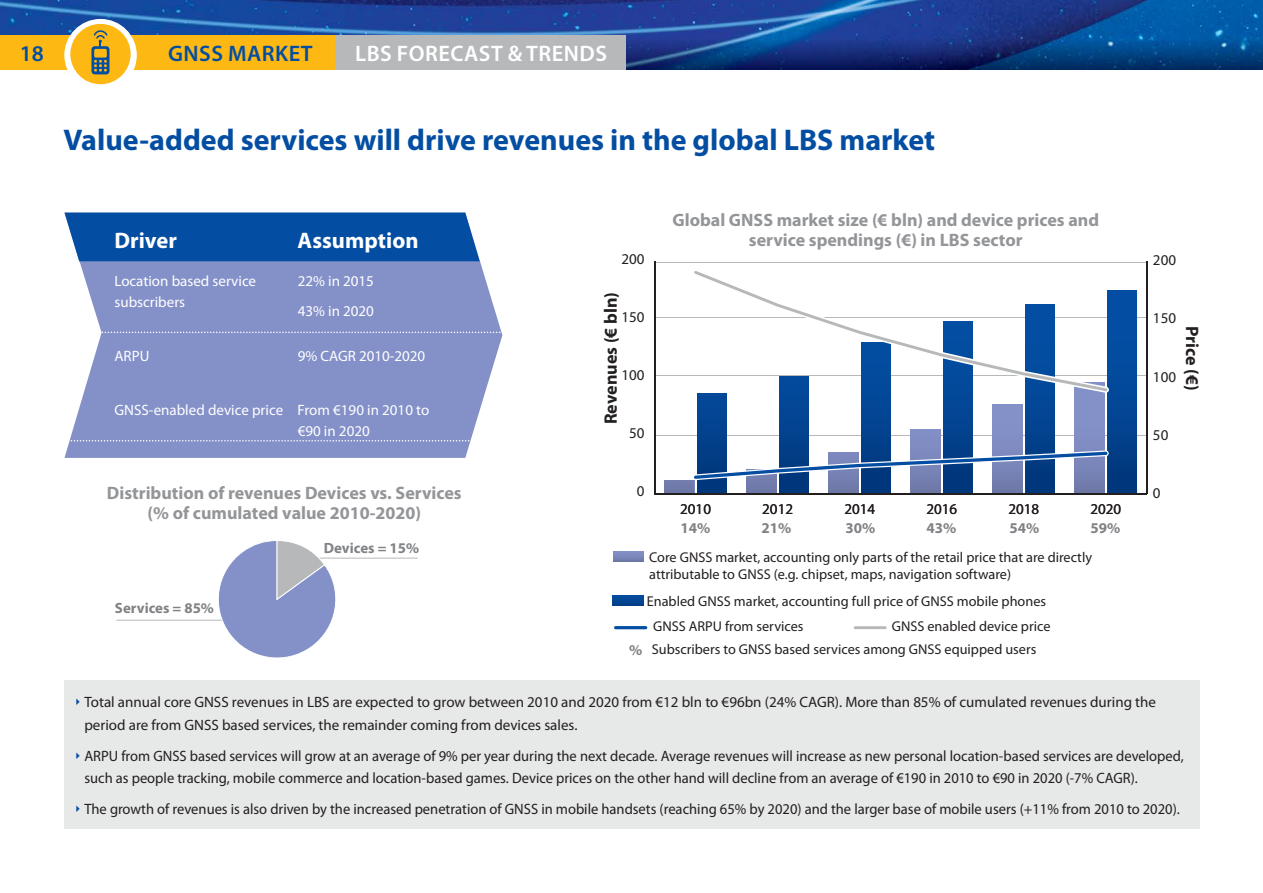
<style>
.page{position:relative;width:1263px;height:893px;background:#fff}
.page>*{position:absolute;margin:0;border:0;box-sizing:border-box;transform-origin:0 0}
.t1{font:700 30px "Myriad Pro";color:#034ea2}
.t2{font:600 22.5px "Myriad Pro";letter-spacing:.02em;color:#fff}
.t3{font:700 22.5px "Myriad Pro";color:#fff}
.t4{font:600 22.5px "Myriad Pro";letter-spacing:.02em;color:#034ea2}
.t5{font:700 18px/19.5px "Myriad Pro";color:#939598;text-align:center}
.t6{font:700 18px "Myriad Pro";color:#231f20}
.t7{font:15px/22.5px "Myriad Pro";color:#231f20}
.t8{font:15px/21px "Myriad Pro";color:#fff}
.t9{font:700 15px "Myriad Pro";color:#808285}
.t10{font:700 14.85px "Myriad Pro";color:#808285}
.t11{font:14.25px/23.1px "Myriad Pro";color:#231f20}
</style>
<div class="page">
<img style="left:0;top:69px;width:1263px;height:1px">
<img style="left:0;top:0;width:1263px;height:69px">
<div style="left:0;top:35px;width:337px;height:34px;background:#fdb813"></div>
<div style="left:335px;top:35px;width:290px;height:34px;background:#b6b8ba"></div>
<div style="left:64px;top:19px;width:73px;height:72px;background:#fff;border-radius:50%"></div>
<div style="left:70px;top:24px;width:61px;height:60px;background:#fdb813;border-radius:50%"></div>
<svg style="left:91px;top:30px;width:18px;height:44px"></svg>
<svg style="left:64px;top:261px;width:438px;height:197px;background:#8e99cc"></svg>
<svg style="left:64px;top:332px;width:436px;height:1px"></svg>
<svg style="left:68px;top:440px;width:434px;height:1px"></svg>
<div style="left:64px;top:213px;width:416px;height:48px;background:#034ea2"></div>
<hr style="left:655px;top:435px;width:492px;height:1px;background:#b6b8ba">
<hr style="left:655px;top:375px;width:492px;height:1px;background:#b6b8ba">
<hr style="left:655px;top:317px;width:492px;height:1px;background:#b6b8ba">
<hr style="left:655px;top:262px;width:492px;height:1px;background:#b6b8ba">
<svg style="left:614px;top:626px;width:34px;height:4px"></svg>
<svg style="left:853px;top:626px;width:34px;height:4px"></svg>
<img style="left:697px;top:394px;width:30px;height:99px">
<img style="left:779px;top:393px;width:30px;height:100px">
<img style="left:861px;top:393px;width:30px;height:100px">
<img style="left:943px;top:393px;width:30px;height:100px">
<img style="left:1025px;top:393px;width:30px;height:100px">
<img style="left:1107px;top:291px;width:30px;height:202px">
<img style="left:910px;top:429px;width:30px;height:64px">
<img style="left:993px;top:404px;width:29px;height:89px">
<img style="left:1075px;top:393px;width:29px;height:100px">
<img style="left:612px;top:596px;width:32px;height:10px">
<hr style="left:655px;top:493px;width:492px;height:2px;background:#231f20">
<hr style="left:1146px;top:262px;width:1px;height:232px;background:#231f20">
<hr style="left:654px;top:262px;width:1px;height:232px;background:#231f20">
<svg style="left:694px;top:450px;width:415px;height:30px"></svg>
<svg style="left:694px;top:271px;width:415px;height:122px"></svg>
<div style="left:64px;top:680px;width:1135px;height:149px;background:#e7e8e8"></div>
<hr style="left:116px;top:620px;width:111px;height:1px;background:#b6b8ba">
<hr style="left:307px;top:558px;width:111px;height:1px;background:#b6b8ba">
<svg style="left:209px;top:541px;width:135px;height:117px"></svg>
<h2 class="t4" style="left:20px;top:45px;width:26px">18</h2>
<h2 class="t4" style="left:168px;top:45px;width:146px">GNSS MARKET</h2>
<h2 class="t2" style="left:355px;top:45px;width:253px">LBS FORECAST &amp; TRENDS</h2>
<h1 class="t1" style="left:63px;top:129px;width:873px">Value-added services will drive revenues in the global LBS market</h1>
<p class="t5" style="left:672px;top:212px;width:428px">Global GNSS market size (€ bln) and device prices and</p>
<h2 class="t3" style="left:114px;top:231px;width:64px">Driver</h2>
<h2 class="t3" style="left:298px;top:231px;width:122px">Assumption</h2>
<p class="t5" style="left:749px;top:231px;width:275px">service spendings (€) in LBS sector</p>
<p class="t8" style="left:114px;top:271px;width:143px">Location based service subscribers</p>
<p class="t8" style="left:298px;top:267px;width:78px;line-height:29.5px">22% in 2015<br>43% in 2020</p>
<p class="t8" style="left:114px;top:346px;width:36px">ARPU</p>
<p class="t8" style="left:298px;top:346px;width:129px">9% CAGR 2010-2020</p>
<p class="t7" style="left:621px;top:248px;width:25px">200</p>
<p class="t6" style="left:604px;top:424px;width:134px;rotate:-90deg">Revenues (€ bln)</p>
<p class="t7" style="left:621px;top:307px;width:25px">150</p>
<p class="t7" style="left:621px;top:365px;width:25px">100</p>
<p class="t8" style="left:298px;top:400px;width:133px;text-indent:-183px">GNSS-enabled device price From €190 in 2010 to €90 in 2020</p>
<p class="t7" style="left:629px;top:423px;width:17px">50</p>
<p class="t5" style="left:107px;top:485px;width:356px">Distribution of revenues Devices vs. Services (% of cumulated value 2010-2020)</p>
<p class="t10" style="left:115px;top:603px;width:101px">Services = 85%</p>
<p class="t10" style="left:324px;top:542px;width:97px">Devices = 15%</p>
<p class="t7" style="left:637px;top:481px;width:9px">0</p>
<p class="t7" style="left:680px;top:499px;width:32px">2010</p>
<p class="t7" style="left:762px;top:499px;width:32px">2012</p>
<p class="t7" style="left:844px;top:499px;width:32px">2014</p>
<p class="t7" style="left:926px;top:499px;width:32px">2016</p>
<p class="t7" style="left:1008px;top:499px;width:32px">2018</p>
<p class="t7" style="left:1090px;top:499px;width:32px">2020</p>
<p class="t9" style="left:680px;top:522px;width:31px">14%</p>
<p class="t9" style="left:761px;top:522px;width:31px">21%</p>
<p class="t9" style="left:845px;top:522px;width:31px">30%</p>
<p class="t9" style="left:926px;top:522px;width:31px">43%</p>
<p class="t9" style="left:1009px;top:522px;width:31px">54%</p>
<p class="t9" style="left:1090px;top:522px;width:31px">59%</p>
<p class="t11" style="left:649px;top:550px;width:444px;line-height:17.1px">Core GNSS market, accounting only parts of the retail price that are directly attributable to GNSS (e.g. chipset, maps, navigation software)</p>
<p class="t11" style="left:647px;top:591px;width:401px">Enabled GNSS market, accounting full price of GNSS mobile phones</p>
<p class="t9" style="left:629px;top:644px;width:15px">%</p>
<p class="t11" style="left:653px;top:616px;width:152px">GNSS ARPU from services</p>
<p class="t11" style="left:652px;top:616px;width:400px;text-indent:240px">GNSS enabled device price<br>Subscribers to GNSS based services among GNSS equipped users</p>
<p class="t7" style="left:1153px;top:250px;width:25px">200</p>
<p class="t7" style="left:1153px;top:308px;width:25px">150</p>
<p class="t7" style="left:1153px;top:366px;width:25px">100</p>
<p class="t6" style="left:1199px;top:326px;width:66px;rotate:90deg">Price (€)</p>
<p class="t7" style="left:1153px;top:424px;width:17px">50</p>
<p class="t7" style="left:1153px;top:482px;width:9px">0</p>
<p class="t7" style="left:84px;top:692px;width:1073px">Total annual core GNSS revenues in LBS are expected to grow between 2010 and 2020 from €12 bln to €96bn (24% CAGR). More than 85% of cumulated revenues during the period are from GNSS based services, the remainder coming from devices sales.</p>
<p class="t7" style="left:84px;top:745px;width:1101px">ARPU from GNSS based services will grow at an average of 9% per year during the next decade. Average revenues will increase as new personal location-based services are developed, such as people tracking, mobile commerce and location-based games. Device prices on the other hand will decline from an average of €190 in 2010 to €90 in 2020 (-7% CAGR).</p>
<p class="t7" style="left:84px;top:799px;width:1097px">The growth of revenues is also driven by the increased penetration of GNSS in mobile handsets (reaching 65% by 2020) and the larger base of mobile users (+11% from 2010 to 2020).</p>
</div>
